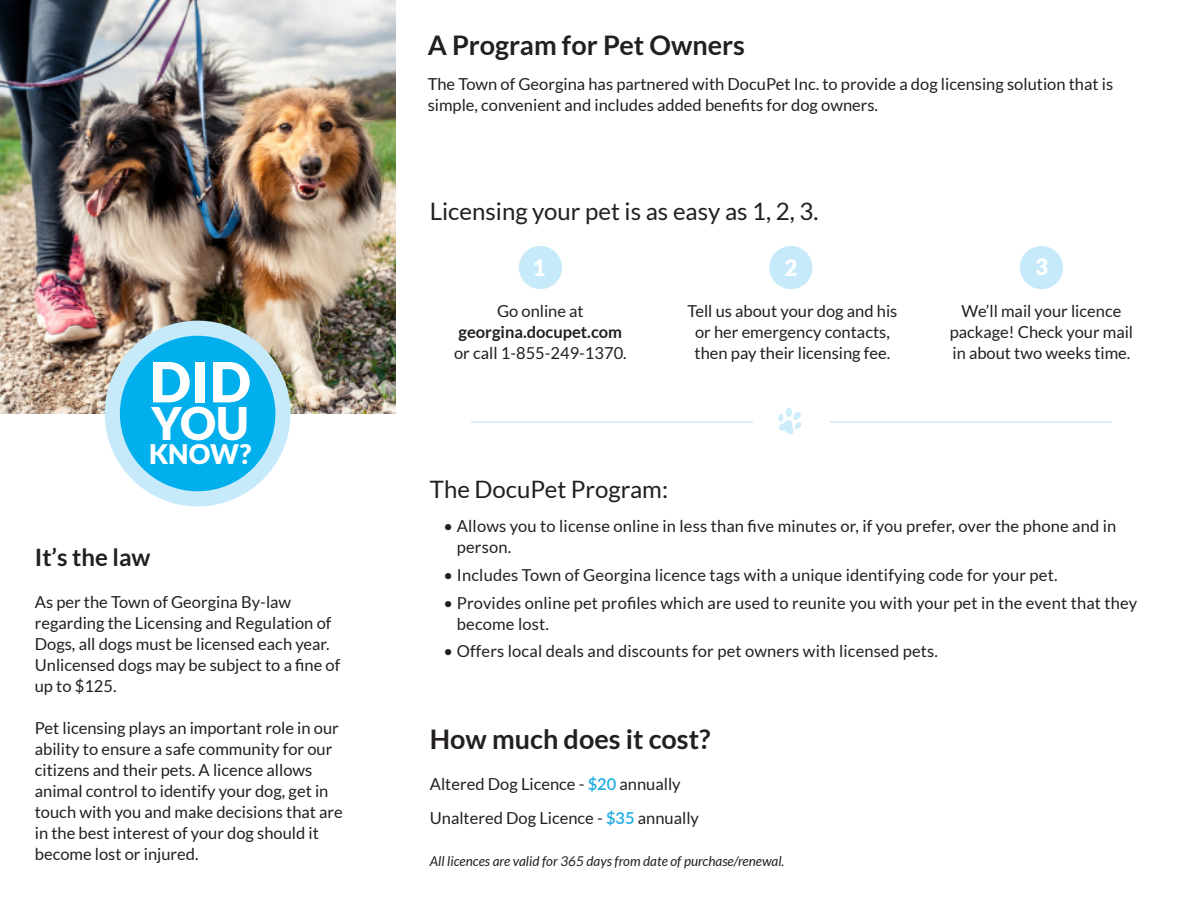
<style>
.page{position:relative;width:1188px;height:918px;background:#fff}
.page>*{position:absolute;margin:0;border:0;box-sizing:border-box;transform-origin:0 0}
.t1{font:900 55.5px "Lato";color:#fff}
.t2{font:900 45px "Lato";color:#fff}
.t3{font:700 27px "Lato";color:#231f20}
.t4{font:900 27px "Lato";color:#fff}
.t5{font:24px "Lato";color:#231f20}
.t6{font:700 24px "Lato";color:#231f20}
.t7{font:900 22.5px "Lato";color:#fff}
.t8{font:16.5px/21px "Lato";color:#231f20}
.t9{font:italic 13.5px "Lato";color:#231f20}
.s1{font-weight:700}
.s2{font-weight:600;color:#20ace3}
</style>
<div class="page">
<img style="left:0;top:0;width:395px;height:413px">
<div style="left:105px;top:321px;width:186px;height:185px;background:#c7eafa;border-radius:50%"></div>
<div style="left:120px;top:336px;width:155px;height:155px;background:#00afec;border-radius:50%"></div>
<div style="left:519px;top:246px;width:43px;height:43px;background:#c7eafa;border-radius:50%"></div>
<div style="left:769px;top:246px;width:44px;height:43px;background:#c7eafa;border-radius:50%"></div>
<div style="left:1020px;top:246px;width:43px;height:43px;background:#c7eafa;border-radius:50%"></div>
<hr style="left:471px;top:421px;width:282px;height:2px;background:#c7eafa">
<hr style="left:830px;top:421px;width:282px;height:2px;background:#c7eafa">
<svg style="left:778px;top:408px;width:23px;height:27px"></svg>
<p class="t1" style="left:150px;top:350px;width:103px">DID</p>
<p class="t2" style="left:152px;top:397px;width:99px">YOU</p>
<p class="t4" style="left:149px;top:438px;width:104px">KNOW?</p>
<p class="t6" style="left:35px;top:543px;width:117px">It’s the law</p>
<p class="t8" style="left:35px;top:592px;width:307px">As per the Town of Georgina By-law regarding the Licensing and Regulation of Dogs, all dogs must be licensed each year.<br>Unlicensed dogs may be subject to a fine of up to $125.</p>
<p class="t8" style="left:35px;top:718px;width:306px">Pet licensing plays an important role in our ability to ensure a safe community for our</p>
<p class="t8" style="left:35px;top:760px;width:310px">citizens and their pets. A licence allows animal control to identify your dog, get in touch with you and make decisions that are in the best interest of your dog should it become lost or injured.</p>
<p class="t3" style="left:428px;top:30px;width:319px">A Program for Pet Owners</p>
<p class="t8" style="left:428px;top:73px;width:687px">The Town of Georgina has partnered with DocuPet Inc. to provide a dog licensing solution that is simple, convenient and includes added benefits for dog owners.</p>
<p class="t5" style="left:430px;top:198px;width:390px">Licensing your pet is as easy as 1, 2, 3.</p>
<p class="t7" style="left:533px;top:254px;width:15px">1</p>
<p class="t7" style="left:785px;top:255px;width:15px">2</p>
<p class="t7" style="left:1035px;top:254px;width:15px">3</p>
<p class="t8" style="left:454px;top:300px;width:174px;text-align:center">Go online at <span class="s1">georgina.docupet.com </span>or call 1-855-249-1370.</p>
<p class="t8" style="left:950px;top:300px;width:185px;text-align:center">We’ll mail your licence package! Check your mail in about two weeks time.</p>
<p class="t8" style="left:687px;top:300px;width:212px;text-align:center">Tell us about your dog and his or her emergency contacts, then pay their licensing fee.</p>
<p class="t5" style="left:430px;top:476px;width:240px">The DocuPet Program:</p>
<p class="t8" style="left:457px;top:516px;width:661px;text-indent:-14px">• Allows you to license online in less than five minutes or, if you prefer, over the phone and in person.</p>
<p class="t8" style="left:443px;top:564px;width:616px">• Includes Town of Georgina licence tags with a unique identifying code for your pet.</p>
<p class="t8" style="left:457px;top:592px;width:682px;text-indent:-14px">• Provides online pet profiles which are used to reunite you with your pet in the event that they become lost.</p>
<p class="t8" style="left:443px;top:641px;width:496px">• Offers local deals and discounts for pet owners with licensed pets.</p>
<p class="t3" style="left:430px;top:723px;width:282px">How much does it cost?</p>
<p class="t8" style="left:430px;top:774px;width:252px">Altered Dog Licence - <span class="s2">$20</span> annually</p>
<p class="t8" style="left:430px;top:807px;width:271px">Unaltered Dog Licence - <span class="s2">$35</span> annually</p>
<p class="t9" style="left:430px;top:853px;width:356px">All licences are valid for 365 days from date of purchase/renewal.</p>
</div>
